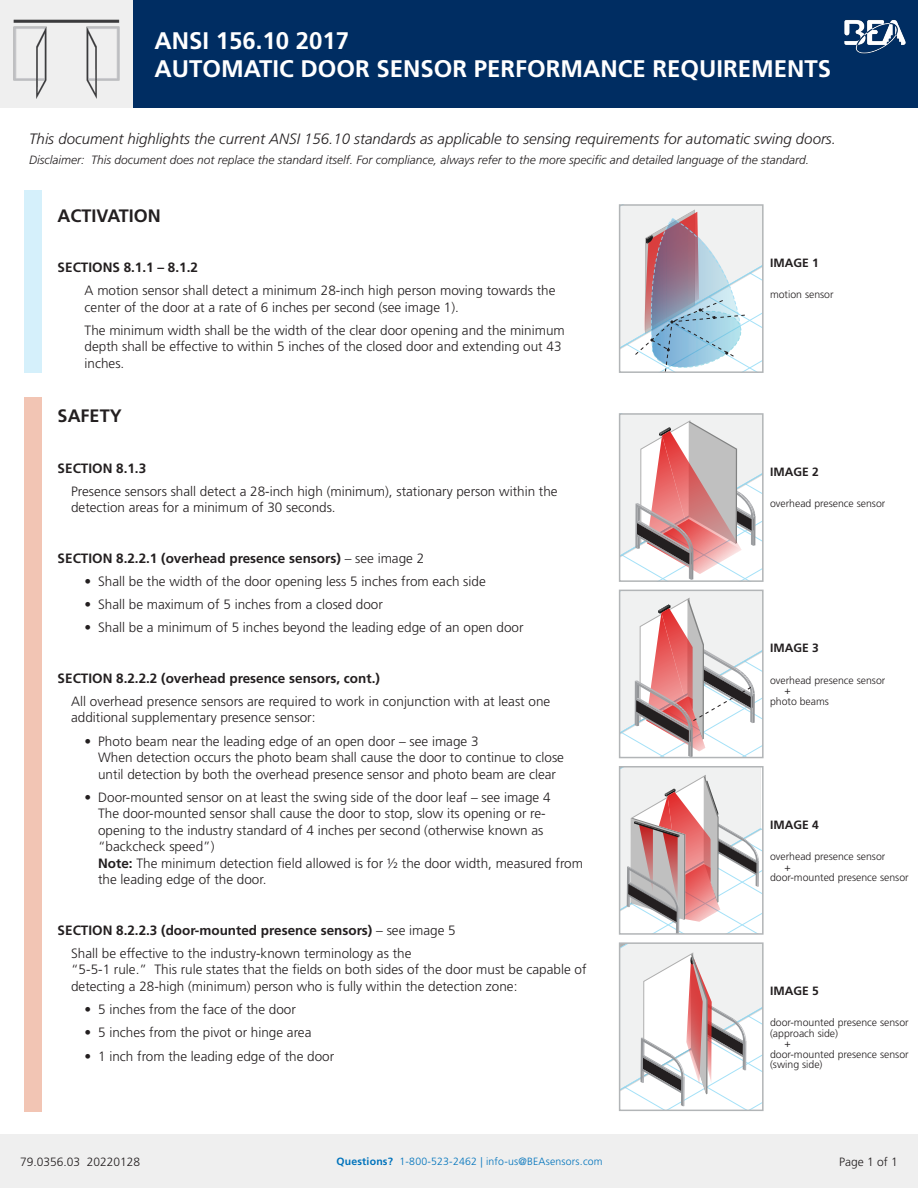
<style>
.page{position:relative;width:918px;height:1188px;background:#fff}
.page>*{position:absolute;margin:0;border:0;box-sizing:border-box;transform-origin:0 0}
.t1{font:700 24px "Frutiger LT Std";color:#fff}
.t2{font:700 18px "Frutiger LT Std";color:#231f20}
.t3{font:italic 300 15px "Frutiger LT Std";color:#231f20}
.t4{font:300 13.5px/16.5px "Frutiger LT Std";color:#231f20}
.t5{font:700 13.5px "Frutiger LT Std";color:#231f20}
.t6{font:italic 300 12px "Frutiger LT Std";color:#231f20}
.t7{font:700 12px "Frutiger LT Std";color:#231f20}
.t8{font:300 12px "Frutiger LT Std";color:#231f20}
.t9{font:300 10.5px/10.5px "Frutiger LT Std";color:#231f20}
.t10{font:300 10.5px "Frutiger LT Std";letter-spacing:.02em;color:#0073bc}
.s1{font-weight:300}
.s2{font-weight:700}
</style>
<div class="page">
<div style="left:1px;top:1134px;width:917px;height:54px;background:#efefef"></div>
<div style="left:24px;top:191px;width:17px;height:182px;background:#d5f0fb"></div>
<div style="left:24px;top:397px;width:17px;height:714px;background:#f2c5b4"></div>
<div style="left:0;top:0;width:918px;height:108px;background:#002d62"></div>
<div style="left:0;top:0;width:133px;height:108px;background:#efefef"></div>
<img style="left:13px;top:19px;width:107px;height:80px">
<img style="left:844px;top:20px;width:62px;height:33px">
<svg style="left:622px;top:207px;width:139px;height:163px"></svg>
<div style="left:619px;top:204px;width:145px;height:169px;border:2px solid #b2b5b7"></div>
<svg style="left:622px;top:416px;width:139px;height:163px"></svg>
<div style="left:619px;top:413px;width:145px;height:169px;border:2px solid #b2b5b7"></div>
<svg style="left:622px;top:593px;width:139px;height:162px"></svg>
<div style="left:619px;top:590px;width:145px;height:168px;border:2px solid #b2b5b7"></div>
<svg style="left:622px;top:769px;width:139px;height:163px"></svg>
<div style="left:619px;top:766px;width:145px;height:169px;border:2px solid #b2b5b7"></div>
<svg style="left:622px;top:945px;width:139px;height:163px"></svg>
<div style="left:619px;top:942px;width:145px;height:169px;border:2px solid #b2b5b7"></div>
<p class="t1" style="left:154px;top:26px;width:196px">ANSI 156.10 2017</p>
<p class="t1" style="left:154px;top:55px;width:678px">AUTOMATIC DOOR SENSOR PERFORMANCE REQUIREMENTS</p>
<p class="t3" style="left:29px;top:130px;width:808px">This document highlights the current ANSI 156.10 standards as applicable to sensing requirements for automatic swing doors.</p>
<p class="t6" style="left:29px;top:153px;width:782px">Disclaimer: This document does not replace the standard itself. For compliance, always refer to the more specific and detailed language of the standard.</p>
<p class="t2" style="left:58px;top:205px;width:105px">ACTIVATION</p>
<p class="t5" style="left:58px;top:259px;width:142px">SECTIONS 8.1.1 – 8.1.2</p>
<p class="t4" style="left:85px;top:282px;width:472px">A motion sensor shall detect a minimum 28-inch high person moving towards the center of the door at a rate of 6 inches per second (see image 1).</p>
<p class="t4" style="left:85px;top:322px;width:482px">The minimum width shall be the width of the clear door opening and the minimum depth shall be effective to within 5 inches of the closed door and extending out 43 inches.</p>
<p class="t2" style="left:58px;top:405px;width:66px">SAFETY</p>
<p class="t5" style="left:58px;top:460px;width:90px">SECTION 8.1.3</p>
<p class="t4" style="left:71px;top:483px;width:488px">Presence sensors shall detect a 28-inch high (minimum), stationary person within the detection areas for a minimum of 30 seconds.</p>
<p class="t5" style="left:58px;top:550px;width:368px">SECTION 8.2.2.1 (overhead presence sensors) <span class="s1">– see image 2</span></p>
<p class="t4" style="left:85px;top:573px;width:403px">• Shall be the width of the door opening less 5 inches from each side</p>
<p class="t4" style="left:85px;top:596px;width:300px">• Shall be maximum of 5 inches from a closed door</p>
<p class="t4" style="left:85px;top:620px;width:440px">• Shall be a minimum of 5 inches beyond the leading edge of an open door</p>
<p class="t5" style="left:58px;top:670px;width:324px">SECTION 8.2.2.2 (overhead presence sensors, cont.)</p>
<p class="t4" style="left:71px;top:693px;width:481px">All overhead presence sensors are required to work in conjunction with at least one additional supplementary presence sensor:</p>
<p class="t4" style="left:98px;top:733px;width:467px;text-indent:-14px">• Photo beam near the leading edge of an open door – see image 3<br>When detection occurs the photo beam shall cause the door to continue to close until detection by both the overhead presence sensor and photo beam are clear</p>
<p class="t4" style="left:98px;top:789px;width:486px;text-indent:-14px">• Door-mounted sensor on at least the swing side of the door leaf – see image 4<br>The door-mounted sensor shall cause the door to stop, slow its opening or re&shy;opening to the industry standard of 4 inches per second (otherwise known as “backcheck speed”)<br><span class="s2">Note:</span> The minimum detection field allowed is for ½ the door width, measured from the leading edge of the door.</p>
<p class="t5" style="left:58px;top:922px;width:400px">SECTION 8.2.2.3 (door-mounted presence sensors) <span class="s1">– see image 5</span></p>
<p class="t4" style="left:71px;top:945px;width:517px">Shall be effective to the industry-known terminology as the<br>“5-5-1 rule.” This rule states that the fields on both sides of the door must be capable of detecting a 28-high (minimum) person who is fully within the detection zone:</p>
<p class="t4" style="left:85px;top:1001px;width:213px">• 5 inches from the face of the door</p>
<p class="t4" style="left:85px;top:1025px;width:228px">• 5 inches from the pivot or hinge area</p>
<p class="t4" style="left:85px;top:1048px;width:251px">• 1 inch from the leading edge of the door</p>
<p class="t7" style="left:770px;top:256px;width:50px">IMAGE 1</p>
<p class="t9" style="left:770px;top:290px;width:65px">motion sensor</p>
<p class="t7" style="left:770px;top:465px;width:50px">IMAGE 2</p>
<p class="t9" style="left:770px;top:499px;width:117px">overhead presence sensor</p>
<p class="t7" style="left:770px;top:641px;width:50px">IMAGE 3</p>
<p class="t9" style="left:770px;top:675px;width:117px">overhead presence sensor</p>
<p class="t9" style="left:785px;top:685px;width:8px">+</p>
<p class="t9" style="left:770px;top:696px;width:60px">photo beams</p>
<p class="t7" style="left:770px;top:817px;width:50px">IMAGE 4</p>
<p class="t9" style="left:770px;top:851px;width:117px">overhead presence sensor</p>
<p class="t9" style="left:785px;top:862px;width:8px">+</p>
<p class="t9" style="left:770px;top:872px;width:140px">door-mounted presence sensor</p>
<p class="t7" style="left:770px;top:983px;width:50px">IMAGE 5</p>
<p class="t9" style="left:770px;top:1017px;width:140px">door-mounted presence sensor (approach side)</p>
<p class="t9" style="left:785px;top:1038px;width:8px">+</p>
<p class="t9" style="left:770px;top:1049px;width:140px">door-mounted presence sensor (swing side)</p>
<p class="t8" style="left:20px;top:1155px;width:122px">79.0356.03 20220128</p>
<p class="t10" style="left:336px;top:1155px;width:268px"><span class="s2">Questions?</span> 1-800-523-2462 | info-us@BEAsensors.com</p>
<p class="t8" style="left:839px;top:1155px;width:60px">Page 1 of 1</p>
</div>
